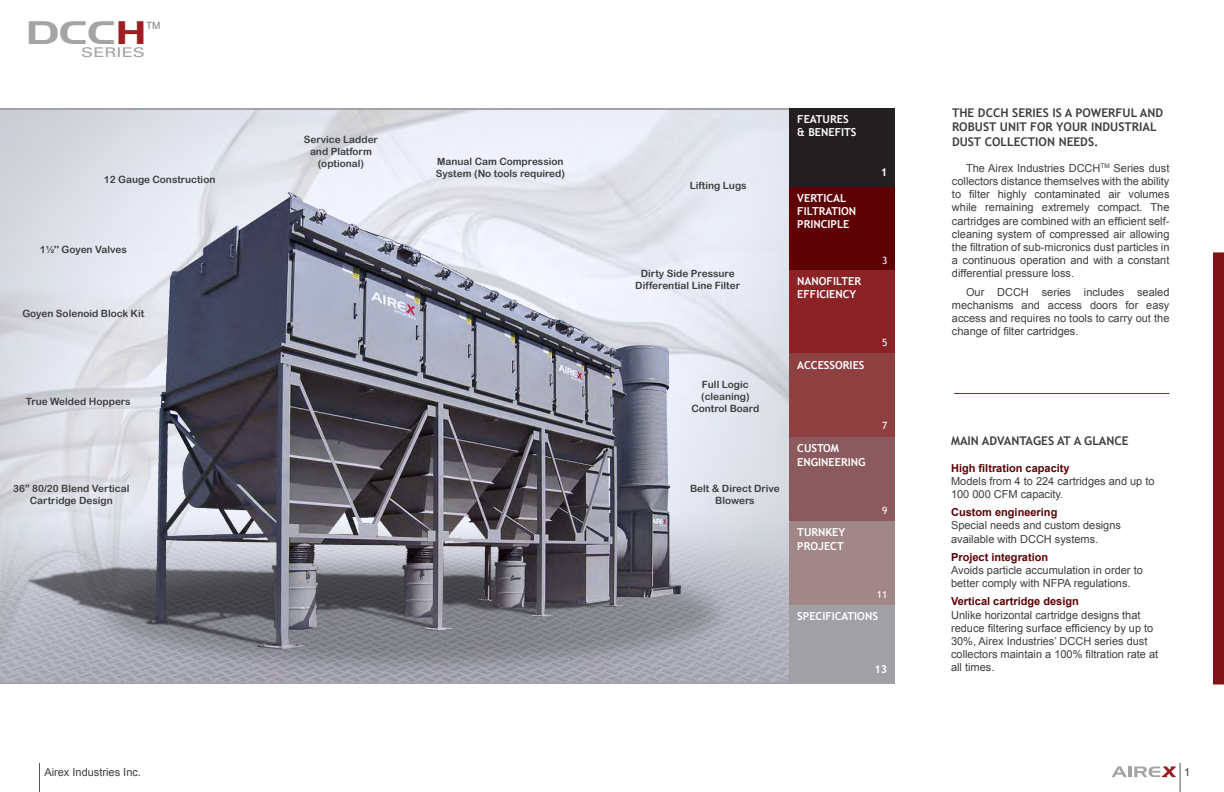
<style>
.page{position:relative;width:1224px;height:792px;background:#fff}
.page>*{position:absolute;margin:0;border:0;box-sizing:border-box;transform-origin:0 0}
.t1{font:31.7px "Aero Regular SWFTE";color:#a3a4a5;scale:1.36 1}
.t2{font:13.4px "Univers";color:#a3a4a5;scale:1.36 1}
.main_title{font:700 12px/14.4px "Trebuchet MS";color:#3e3e3f}
.Paragraphes{font:11px/13.2px "Arial";color:#3e3e3f;text-align:justify}
.main_text{font:11px/13.2px "Arial";color:#3e3e3f}
.Title_Sections{font:700 11px/13.2px "Trebuchet MS";color:#fff}
.technology_listing{font:10px/12px "Arial Rounded MT Bold";color:#3e3e3f;text-align:center}
.Title_Sections-2{font:10px "Trebuchet MS";color:#fff}
.main_text-2{font:10px "Arial";color:#7e8083}
.s1{color:#9c1e21}
.s2{font-weight:700;color:#5d0104}
</style>
<div class="page">
<img style="left:0;top:110px;width:789px;height:572px">
<svg style="left:1112px;top:763px;width:69px;height:29px"></svg>
<svg style="left:39px;top:763px;width:1px;height:29px"></svg>
<div style="left:1213px;top:252px;width:11px;height:433px;background:#7f1416"></div>
<hr style="left:0;top:108px;width:816px;height:2px;background:#a3a4a5">
<hr style="left:0;top:682px;width:816px;height:2px;background:#a3a4a5">
<img style="left:6px;top:162px;width:724px;height:512px">
<div style="left:789px;top:187px;width:106px;height:83px;background:#5d0104"></div>
<div style="left:789px;top:108px;width:106px;height:79px;background:#231f20"></div>
<div style="left:789px;top:270px;width:106px;height:84px;background:#8a2226"></div>
<div style="left:789px;top:354px;width:106px;height:83px;background:#8e3f40"></div>
<div style="left:789px;top:437px;width:106px;height:84px;background:#8a5a5e"></div>
<div style="left:789px;top:521px;width:106px;height:84px;background:#a28789"></div>
<div style="left:789px;top:605px;width:106px;height:79px;background:#a1a1a5"></div>
<hr style="left:954px;top:393px;width:216px;height:1px;background:#7c3134">
<p class="t1" style="left:26px;top:14px;width:90px">DCC<span class="s1">H</span></p>
<p class="main_text-2" style="left:146px;top:19px;width:16px">TM</p>
<p class="t2" style="left:81px;top:44px;width:48px">SERIES</p>
<p class="technology_listing" style="left:104px;top:174px;width:113px">12 Gauge Construction</p>
<p class="technology_listing" style="left:40px;top:243px;width:89px">1½'' Goyen Valves</p>
<p class="technology_listing" style="left:22px;top:307px;width:123px">Goyen Solenoid Block Kit</p>
<p class="technology_listing" style="left:26px;top:396px;width:106px">True Welded Hoppers</p>
<p class="technology_listing" style="left:13px;top:482px;width:118px">36” 80/20 Blend Vertical<br>Cartridge Design</p>
<p class="main_text" style="left:44px;top:766px;width:98px">Airex Industries Inc.</p>
<p class="technology_listing" style="left:304px;top:134px;width:76px">Service Ladder and Platform (optional)</p>
<p class="technology_listing" style="left:436px;top:156px;width:131px;text-align:left">Manual Cam Compression<br>System (No tools required)</p>
<p class="technology_listing" style="left:690px;top:179px;width:58px">Lifting Lugs</p>
<p class="technology_listing" style="left:635px;top:267px;width:106px">Dirty Side Pressure<br>Differential Line Filter</p>
<p class="technology_listing" style="left:691px;top:379px;width:69px">Full Logic (cleaning)<br>Control Board</p>
<p class="technology_listing" style="left:690px;top:483px;width:91px">Belt &amp; Direct Drive<br>Blowers</p>
<p class="Title_Sections" style="left:797px;top:113px;width:61px">FEATURES &amp; BENEFITS</p>
<p class="Title_Sections" style="left:797px;top:191px;width:60px">VERTICAL<br>FILTRATION<br>PRINCIPLE</p>
<p class="Title_Sections" style="left:797px;top:274px;width:65px">NANOFILTER</p>
<p class="Title_Sections" style="left:797px;top:288px;width:61px">EFFICIENCY</p>
<p class="Title_Sections" style="left:797px;top:358px;width:69px">ACCESSORIES</p>
<p class="Title_Sections" style="left:881px;top:165px;width:8px">1</p>
<p class="Title_Sections-2" style="left:882px;top:255px;width:7px">3</p>
<p class="Title_Sections-2" style="left:882px;top:337px;width:7px">5</p>
<p class="Title_Sections" style="left:797px;top:442px;width:43px">CUSTOM</p>
<p class="Title_Sections" style="left:797px;top:455px;width:70px">ENGINEERING</p>
<p class="Title_Sections" style="left:797px;top:526px;width:50px">TURNKEY</p>
<p class="Title_Sections" style="left:797px;top:539px;width:48px">PROJECT</p>
<p class="Title_Sections-2" style="left:882px;top:419px;width:7px">7</p>
<p class="Title_Sections-2" style="left:882px;top:504px;width:7px">9</p>
<p class="Title_Sections-2" style="left:877px;top:588px;width:12px">11</p>
<p class="Title_Sections" style="left:797px;top:610px;width:82px">SPECIFICATIONS</p>
<p class="Title_Sections" style="left:874px;top:663px;width:14px">13</p>
<p class="main_title" style="left:952px;top:105px;width:213px">THE DCCH SERIES IS A POWERFUL AND<br>ROBUST UNIT FOR YOUR INDUSTRIAL<br>DUST COLLECTION NEEDS.</p>
<p class="Paragraphes" style="left:952px;top:162px;width:219px;text-indent:14px">The Airex Industries DCCH<sup>TM</sup> Series dust collectors distance themselves with the ability to filter highly contaminated air volumes while remaining extremely compact. The cartridges are combined with an efficient self&shy;cleaning system of compressed air allowing the filtration of sub-micronics dust particles in a continuous operation and with a constant differential pressure loss.</p>
<p class="Paragraphes" style="left:952px;top:285px;width:219px;text-indent:14px">Our DCCH series includes sealed mechanisms and access doors for easy access and requires no tools to carry out the change of filter cartridges.</p>
<p class="main_title" style="left:951px;top:434px;width:179px">MAIN ADVANTAGES AT A GLANCE</p>
<p class="main_text" style="left:951px;top:461px;width:205px"><span class="s2">High filtration capacity<br></span>Models from 4 to 224 cartridges and up to<br>100 000 CFM capacity.</p>
<p class="main_text" style="left:951px;top:506px;width:171px"><span class="s2">Custom engineering<br></span>Special needs and custom designs available with DCCH systems.</p>
<p class="main_text" style="left:951px;top:550px;width:193px"><span class="s2">Project integration<br></span>Avoids particle accumulation in order to better comply with NFPA regulations.</p>
<p class="main_text" style="left:951px;top:595px;width:209px"><span class="s2">Vertical cartridge design<br></span>Unlike horizontal cartridge designs that reduce filtering surface efficiency by up to 30%, Airex Industries’ DCCH series dust collectors maintain a 100% filtration rate at all times.</p>
<p class="main_text" style="left:1184px;top:766px;width:8px">1</p>
</div>
